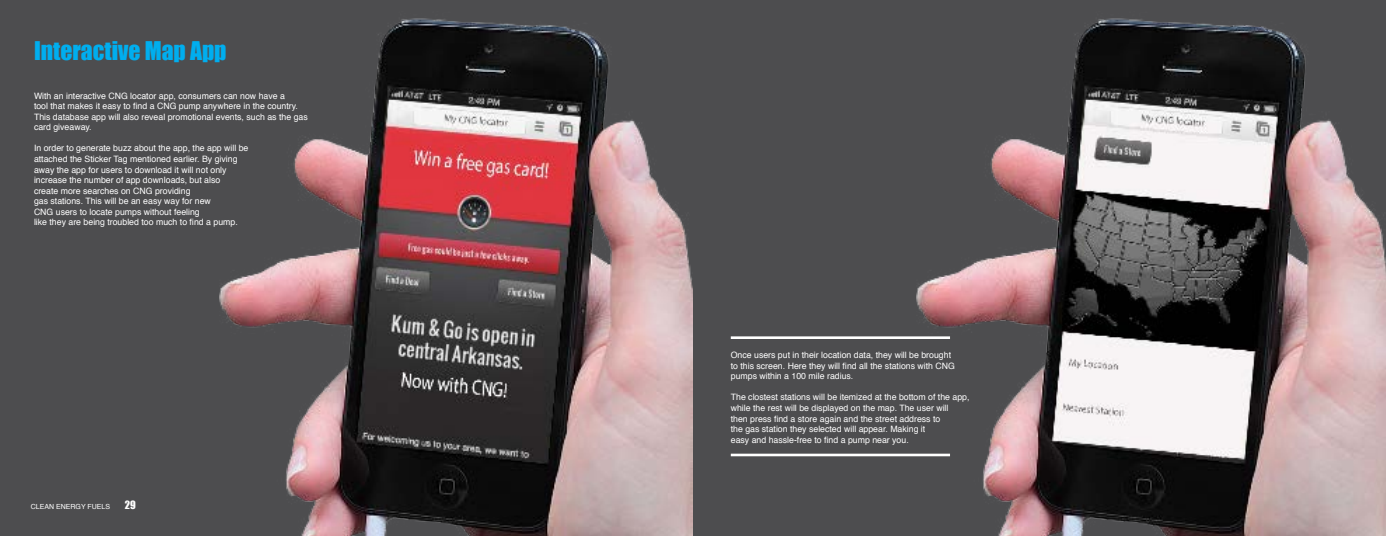
<style>
.page{position:relative;width:1386px;height:536px;background:#fff}
.page>*{position:absolute;margin:0;border:0;box-sizing:border-box;transform-origin:0 0}
.t1{font:23.62px "Impact";color:#00aeef}
.t2{font:10.5px "Impact";color:#fff}
.t3{font:8.75px/10.5px "Helvetica";color:#fff}
.t4{font:7px "Helvetica";color:#fff}
</style>
<div class="page">
<div style="left:0;top:0;width:693px;height:536px;background:#4d4d4f"></div>
<div style="left:693px;top:0;width:693px;height:536px;background:#4d4d4f"></div>
<img style="left:219px;top:18px;width:474px;height:518px">
<img style="left:907px;top:18px;width:479px;height:518px">
<hr style="left:731px;top:336px;width:219px;height:3px;background:#fff">
<hr style="left:731px;top:453px;width:219px;height:3px;background:#fff">
<h1 class="t1" style="left:34px;top:32px;width:194px">Interactive Map App</h1>
<p class="t3" style="left:34px;top:91px;width:275px">With an interactive CNG locator app, consumers can now have a<br>tool that makes it easy to find a CNG pump anywhere in the country.<br>This database app will also reveal promotional events, such as the gas card giveaway.</p>
<p class="t3" style="left:34px;top:143px;width:216px">In order to generate buzz about the app, the app will be attached the Sticker Tag mentioned earlier. By giving away the app for users to download it will not only increase the number of app downloads, but also<br>create more searches on CNG providing<br>gas stations. This will be an easy way for new<br>CNG users to locate pumps without feeling<br>like they are being troubled too much to find a pump.</p>
<p class="t4" style="left:31px;top:501px;width:81px">CLEAN ENERGY FUELS</p>
<p class="t2" style="left:125px;top:496px;width:12px">29</p>
<p class="t3" style="left:731px;top:350px;width:226px">Once users put in their location data, they will be brought to this screen. Here they will find all the stations with CNG pumps within a 100 mile radius.</p>
<p class="t3" style="left:731px;top:392px;width:240px">The clostest stations will be itemized at the bottom of the app, while the rest will be displayed on the map. The user will<br>then press find a store again and the street address to<br>the gas station they selected will appear. Making it<br>easy and hassle-free to find a pump near you.</p>
</div>
